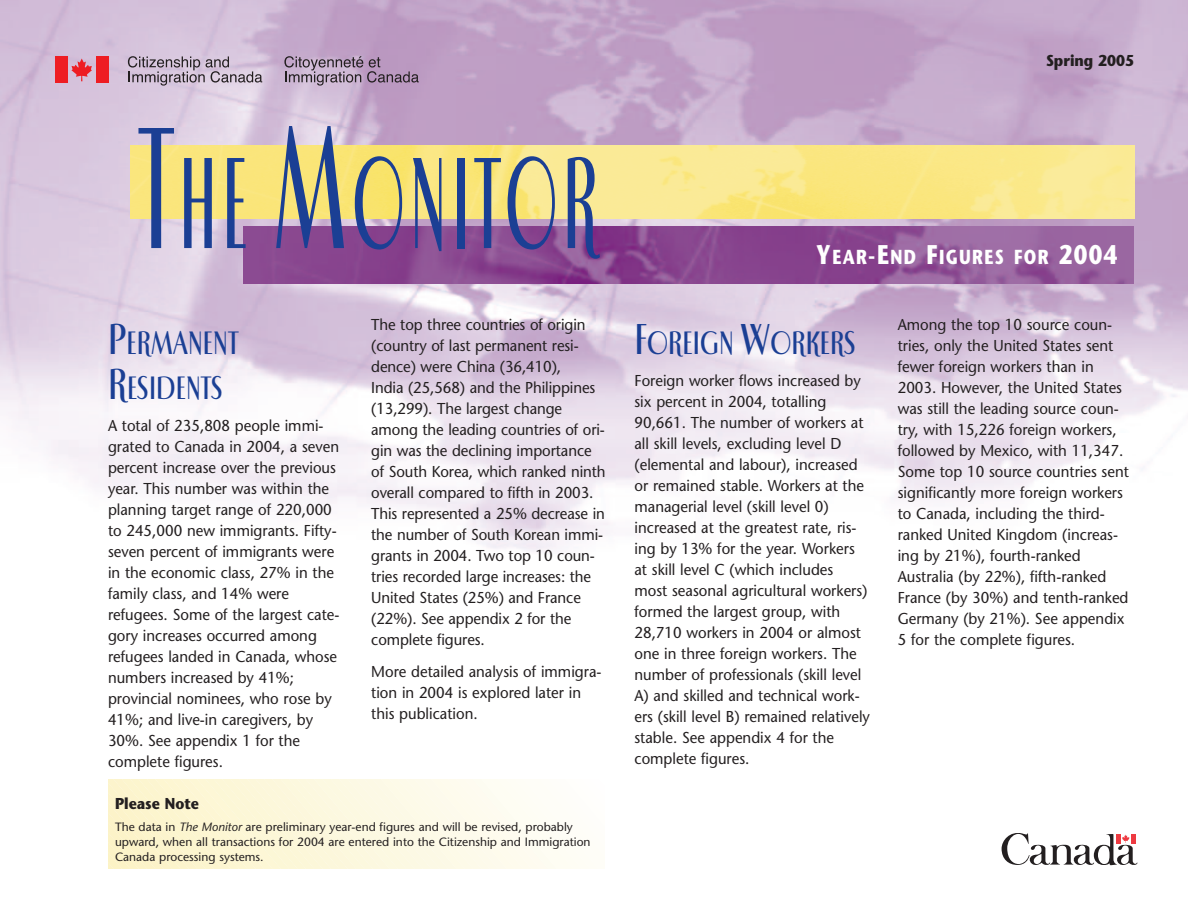
<style>
.page{position:relative;width:1188px;height:918px;background:#fff}
.page>*{position:absolute;margin:0;border:0;box-sizing:border-box;transform-origin:0 0}
.t1{font:700 135px "Luna ITC";letter-spacing:.075em;color:#1b3f94;scale:.5 1}
.t2{font:700 33.75px/45px "Luna ITC";color:#1b3f94;scale:.8 1}
.t3{font:700 20.25px "Stone Sans";letter-spacing:.085em;color:#fff;scale:.8 1}
.t4{font:15.75px/21px "Stone Sans";color:#231f20;scale:.95 1}
.t5{font:700 15.75px "Stone Sans";color:#231f20;scale:.9 1}
.t6{font:12px/15px "Stone Sans";color:#231f20}
.s1{font-size:180px}
.s2{font-size:45px}
.s3{font-style:italic}
.s4{font-size:27px}
</style>
<div class="page">
<svg style="left:108px;top:780px;width:473px;height:89px"></svg>
<img style="left:0;top:0;width:1188px;height:552px">
<img style="left:130px;top:146px;width:1004px;height:73px">
<svg style="left:1002px;top:833px;width:135px;height:32px"></svg>
<svg style="left:128px;top:56px;width:134px;height:30px;background:#b4a6b8"></svg>
<div style="left:55px;top:57px;width:12px;height:26px;background:#ee1d23"></div>
<div style="left:96px;top:57px;width:13px;height:26px;background:#ee1d23"></div>
<svg style="left:71px;top:59px;width:21px;height:22px"></svg>
<svg style="left:284px;top:56px;width:135px;height:30px;background:#a48da9"></svg>
<img style="left:243px;top:227px;width:891px;height:57px">
<h1 class="t1" style="left:138px;top:143px;width:921px"><span class="s1">T</span>HE <span class="s1">M</span>ONITOR</h1>
<h2 class="t2" style="left:108px;top:324px;width:165px"><span class="s2">P</span>ERMANENT<br><span class="s2">R</span>ESIDENTS</h2>
<p class="t4" style="left:108px;top:416px;width:245px">A total of 235,808 people immi&shy;grated to Canada in 2004, a seven percent increase over the previous year. This number was within the planning target range of 220,000 to 245,000 new immigrants. Fifty&shy;seven percent of immigrants were in the economic class, 27% in the family class, and 14% were refugees. Some of the largest cate&shy;gory increases occurred among refugees landed in Canada, whose numbers increased by 41%; provincial nominees, who rose by<br>41%; and live-in caregivers, by<br>30%. See appendix 1 for the complete figures.</p>
<p class="t4" style="left:371px;top:316px;width:248px">The top three countries of origin (country of last permanent resi&shy;dence) were China (36,410),<br>India (25,568) and the Philippines (13,299). The largest change among the leading countries of ori&shy;gin was the declining importance of South Korea, which ranked ninth overall compared to fifth in 2003.<br>This represented a 25% decrease in the number of South Korean immi&shy;grants in 2004. Two top 10 coun&shy;tries recorded large increases: the<br>United States (25%) and France (22%). See appendix 2 for the complete figures.</p>
<p class="t4" style="left:371px;top:663px;width:244px">More detailed analysis of immigra&shy;tion in 2004 is explored later in this publication.</p>
<p class="t5" style="left:115px;top:797px;width:95px">Please Note</p>
<p class="t6" style="left:115px;top:821px;width:477px">The data in <span class="s3">The Monitor</span> are preliminary year-end figures and will be revised, probably upward, when all transactions for 2004 are entered into the Citizenship and Immigration<br>Canada processing systems.</p>
<p class="t5" style="left:1046px;top:54px;width:99px">Spring 2005</p>
<p class="t3" style="left:816px;top:250px;width:378px"><span class="s4">Y</span>EAR<span class="s4">-E</span>ND <span class="s4">F</span>IGURES FOR <span class="s4">2004</span></p>
<h2 class="t2" style="left:634px;top:324px;width:278px"><span class="s2">F</span>OREIGN <span class="s2">W</span>ORKERS</h2>
<p class="t4" style="left:634px;top:371px;width:249px">Foreign worker flows increased by six percent in 2004, totalling 90,661. The number of workers at all skill levels, excluding level D (elemental and labour), increased or remained stable. Workers at the managerial level (skill level 0) increased at the greatest rate, ris&shy;ing by 13% for the year. Workers at skill level C (which includes most seasonal agricultural workers) formed the largest group, with 28,710 workers in 2004 or almost one in three foreign workers. The number of professionals (skill level A) and skilled and technical work&shy;ers (skill level B) remained relatively stable. See appendix 4 for the complete figures.</p>
<p class="t4" style="left:898px;top:316px;width:245px">Among the top 10 source coun&shy;tries, only the United States sent fewer foreign workers than in<br>2003. However, the United States was still the leading source coun&shy;try, with 15,226 foreign workers, followed by Mexico, with 11,347.<br>Some top 10 source countries sent significantly more foreign workers to Canada, including the third&shy;ranked United Kingdom (increas&shy;ing by 21%), fourth-ranked<br>Australia (by 22%), fifth-ranked<br>France (by 30%) and tenth-ranked<br>Germany (by 21%). See appendix<br>5 for the complete figures.</p>
</div>
